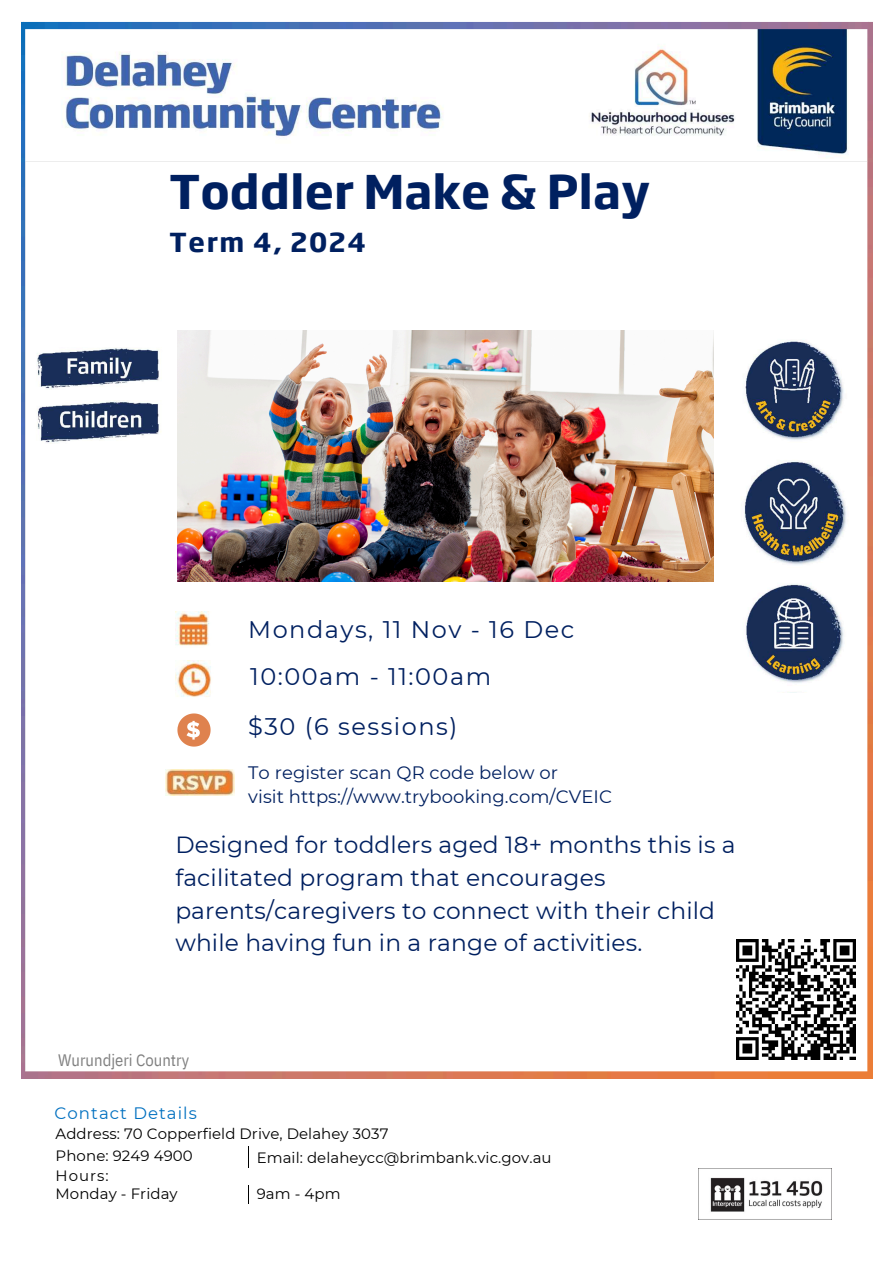
<style>
.page{position:relative;width:894px;height:1264px;background:#fff}
.page>*{position:absolute;margin:0;border:0;box-sizing:border-box;transform-origin:0 0}
.t1{font:700 45.9px "Soho Gothic Pro";color:#002060}
.t2{font:700 25.8px "Soho Gothic Pro";letter-spacing:.065em;color:#002060}
.t3{font:24px "Montserrat";letter-spacing:.065em;color:#002060}
.t4{font:23.4px/32.7px "Montserrat";letter-spacing:.005em;color:#002060}
.t5{font:18px/24.8px "Montserrat";letter-spacing:.005em;color:#002060}
.t6{font:16.5px "IBM Plex Sans Cond";color:#808080}
.t7{font:16.5px "Montserrat";letter-spacing:.065em;color:#0070c0}
.t8{font:15px "Montserrat";letter-spacing:.005em;color:#000}
</style>
<div class="page">
<svg style="left:248px;top:1146px;width:1px;height:21px"></svg>
<svg style="left:248px;top:1185px;width:1px;height:18px"></svg>
<img style="left:22px;top:21px;width:849px;height:1057px">
<img style="left:698px;top:1168px;width:133px;height:51px">
<img style="left:175px;top:611px;width:36px;height:36px">
<img style="left:175px;top:661px;width:38px;height:38px">
<img style="left:165px;top:769px;width:69px;height:26px">
<img style="left:738px;top:336px;width:109px;height:107px">
<img style="left:32px;top:400px;width:134px;height:43px">
<img style="left:32px;top:347px;width:134px;height:43px">
<div style="left:322px;top:886px;width:237px;height:22px;background:#fff"></div>
<div style="left:239px;top:922px;width:140px;height:19px;background:#fff"></div>
<svg style="left:177px;top:713px;width:33px;height:33px"></svg>
<img style="left:735px;top:455px;width:114px;height:116px">
<img style="left:177px;top:330px;width:536px;height:251px">
<img style="left:738px;top:579px;width:108px;height:113px">
<img style="left:735px;top:939px;width:120px;height:120px">
<p class="t1" style="left:170px;top:154px;width:482px">Toddler Make &amp; Play</p>
<p class="t2" style="left:170px;top:221px;width:198px">Term 4, 2024</p>
<p class="t3" style="left:248px;top:615px;width:327px">Mondays, 11 Nov - 16 Dec</p>
<p class="t3" style="left:250px;top:662px;width:242px">10:00am - 11:00am</p>
<p class="t3" style="left:248px;top:711px;width:210px">$30 (6 sessions)</p>
<p class="t5" style="left:248px;top:759px;width:365px">To register scan QR code below or<br>visit https://www.trybooking.com/CVEIC</p>
<p class="t4" style="left:175px;top:828px;width:561px">Designed for toddlers aged 18+ months this is a facilitated program that encourages parents/caregivers to connect with their child while having fun in a range of activities.</p>
<p class="t6" style="left:58px;top:1048px;width:132px">Wurundjeri Country</p>
<h2 class="t7" style="left:55px;top:1102px;width:144px">Contact Details</h2>
<p class="t8" style="left:56px;top:1124px;width:334px">Address: 70 Copperfield Drive, Delahey 3037</p>
<h3 class="t8" style="left:56px;top:1146px;width:139px">Phone: 9249 4900</h3>
<h2 class="t8" style="left:56px;top:1166px;width:54px">Hours:</h2>
<p class="t8" style="left:56px;top:1184px;width:123px">Monday - Friday</p>
<h3 class="t8" style="left:256px;top:1148px;width:296px">Email: delaheycc@brimbank.vic.gov.au</h3>
<h3 class="t8" style="left:256px;top:1184px;width:85px">9am - 4pm</h3>
</div>
